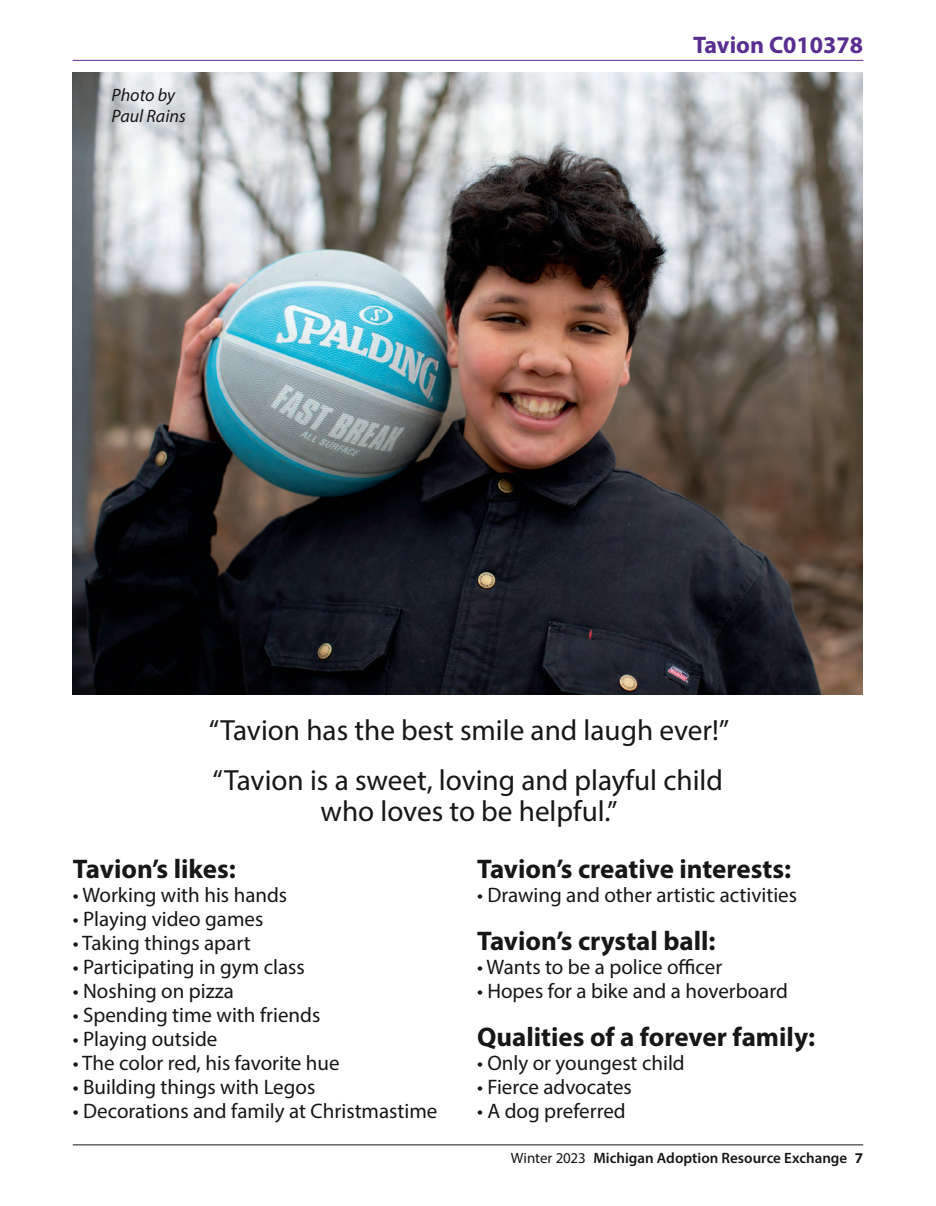
<style>
.page{position:relative;width:936px;height:1206px;background:#fff}
.page>*{position:absolute;margin:0;border:0;box-sizing:border-box;transform-origin:0 0}
.t1{font:29.25px/31.5px "Myriad Pro";color:#171618;text-align:center}
.t2{font:700 27px "Myriad Pro";color:#171618}
.t3{font:700 24px "Myriad Pro";color:#582e90}
.t4{font:21px "Myriad Pro";color:#171618}
.Photo_credit{font:italic 18px "Myriad Pro";color:#171618}
.t5{font:600 15px "Myriad Pro";color:#171618}
.s1{font-weight:400}
.s2{font-weight:700}
</style>
<div class="page">
<hr style="left:73px;top:1144px;width:790px;height:1px;background:#171618">
<hr style="left:73px;top:60px;width:790px;height:1px;background:#582e90">
<img style="left:72px;top:73px;width:791px;height:622px">
<p class="Photo_credit" style="left:112px;top:84px;width:65px">Photo by</p>
<p class="Photo_credit" style="left:112px;top:105px;width:76px">Paul Rains</p>
<p class="t3" style="left:693px;top:29px;width:172px">Tavion C010378</p>
<p class="t1" style="left:209px;top:714px;width:522px">“Tavion has the best smile and laugh ever!”</p>
<p class="t1" style="left:213px;top:764px;width:512px">“Tavion is a sweet, loving and playful child who loves to be helpful.”</p>
<p class="t2" style="left:73px;top:851px;width:165px">Tavion’s likes:</p>
<p class="t4" style="left:73px;top:882px;width:216px">• Working with his hands</p>
<p class="t4" style="left:73px;top:906px;width:192px">• Playing video games</p>
<p class="t4" style="left:73px;top:930px;width:179px">• Taking things apart</p>
<p class="t4" style="left:73px;top:954px;width:234px">• Participating in gym class</p>
<p class="t4" style="left:73px;top:978px;width:163px">• Noshing on pizza</p>
<p class="t4" style="left:73px;top:1002px;width:249px">• Spending time with friends</p>
<p class="t4" style="left:73px;top:1026px;width:146px">• Playing outside</p>
<p class="t4" style="left:73px;top:1050px;width:268px">• The color red, his favorite hue</p>
<p class="t4" style="left:73px;top:1074px;width:244px">• Building things with Legos</p>
<p class="t4" style="left:73px;top:1098px;width:366px">• Decorations and family at Christmastime</p>
<p class="t2" style="left:477px;top:851px;width:316px">Tavion’s creative interests:</p>
<p class="t4" style="left:477px;top:882px;width:322px">• Drawing and other artistic activities</p>
<p class="t2" style="left:477px;top:923px;width:240px">Tavion’s crystal ball:</p>
<p class="t4" style="left:477px;top:954px;width:247px">• Wants to be a police officer</p>
<p class="t4" style="left:477px;top:978px;width:312px">• Hopes for a bike and a hoverboard</p>
<p class="t2" style="left:477px;top:1019px;width:340px">Qualities of a forever family:</p>
<p class="t4" style="left:477px;top:1050px;width:209px">• Only or youngest child</p>
<p class="t4" style="left:477px;top:1074px;width:156px">• Fierce advocates</p>
<p class="t4" style="left:477px;top:1098px;width:150px">• A dog preferred</p>
<p class="t5" style="left:511px;top:1149px;width:354px"><span class="s1">Winter 2023</span> Michigan Adoption Resource Exchange <span class="s2">7</span></p>
</div>
